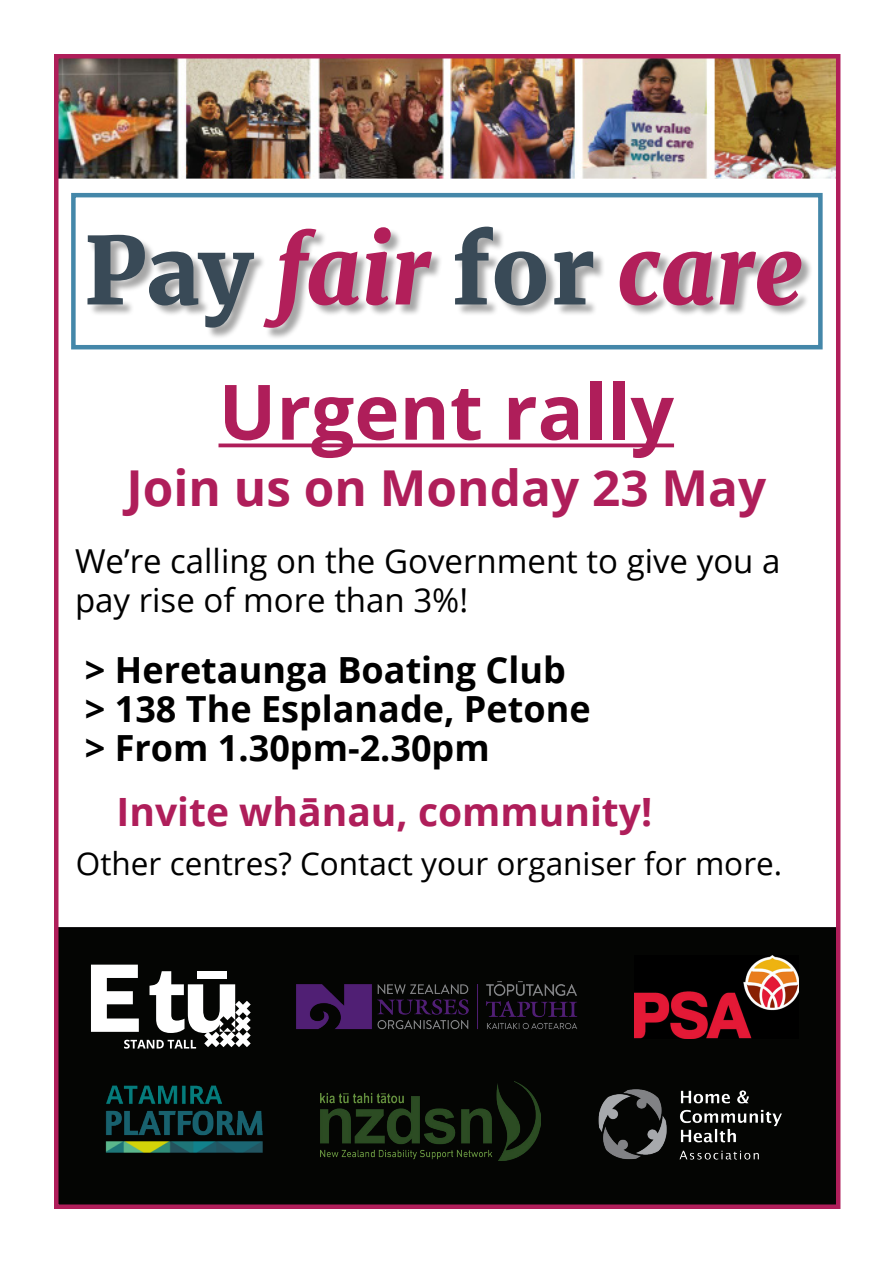
<style>
.page{position:relative;width:893px;height:1263px;background:#fff}
.page>*{position:absolute;margin:0;border:0;box-sizing:border-box;transform-origin:0 0}
.t1{font:italic 900 93px "Merriweather";color:#b21f5a}
.t2{font:700 76.5px "Open Sans";color:#af1e5a}
.t3{font:700 49.5px "Open Sans";color:#af1e5a}
.t4{font:700 39px "Open Sans";color:#af1e5a}
.t5{font:700 36px/39px "Open Sans";color:#000}
.t6{font:33px/39.6px "Open Sans";color:#000}
.t7{font:31.5px "Open Sans";color:#000}
.s1{font-style:normal;color:#394a57}
</style>
<div class="page">
<div style="left:71px;top:193px;width:752px;height:156px;border:4px solid #4487a9"></div>
<div style="left:89px;top:228px;width:724px;height:112px;background:#000;opacity:.35"></div>
<img style="left:59px;top:59px;width:776px;height:119px">
<svg style="left:219px;top:443px;width:455px;height:4px;background:#b93b6f"></svg>
<div style="left:54px;top:927px;width:784px;height:282px;background:#040503;border:2px solid #000"></div>
<svg style="left:91px;top:965px;width:160px;height:84px"></svg>
<img style="left:635px;top:955px;width:164px;height:84px">
<img style="left:106px;top:1085px;width:156px;height:67px">
<img style="left:320px;top:1082px;width:220px;height:78px">
<img style="left:296px;top:981px;width:282px;height:49px">
<img style="left:598px;top:1089px;width:184px;height:71px">
<div style="left:54px;top:54px;width:786px;height:1155px;border:4px solid #b01e5a"></div>
<p class="t1" style="left:84px;top:206px;width:720px"><span class="s1">Pay</span> fair <span class="s1">for</span> care</p>
<p class="t2" style="left:219px;top:358px;width:457px">Urgent rally</p>
<p class="t3" style="left:126px;top:453px;width:641px">Join us on Monday 23 May</p>
<p class="t6" style="left:75px;top:540px;width:707px">We’re calling on the Government to give you a pay rise of more than 3%!</p>
<p class="t5" style="left:85px;top:649px;width:507px">&gt; Heretaunga Boating Club &gt; 138 The Esplanade, Petone</p>
<p class="t5" style="left:85px;top:727px;width:406px">&gt; From 1.30pm-2.30pm</p>
<p class="t4" style="left:116px;top:785px;width:537px">Invite whānau, community!</p>
<p class="t7" style="left:76px;top:842px;width:708px">Other centres? Contact your organiser for more.</p>
</div>
